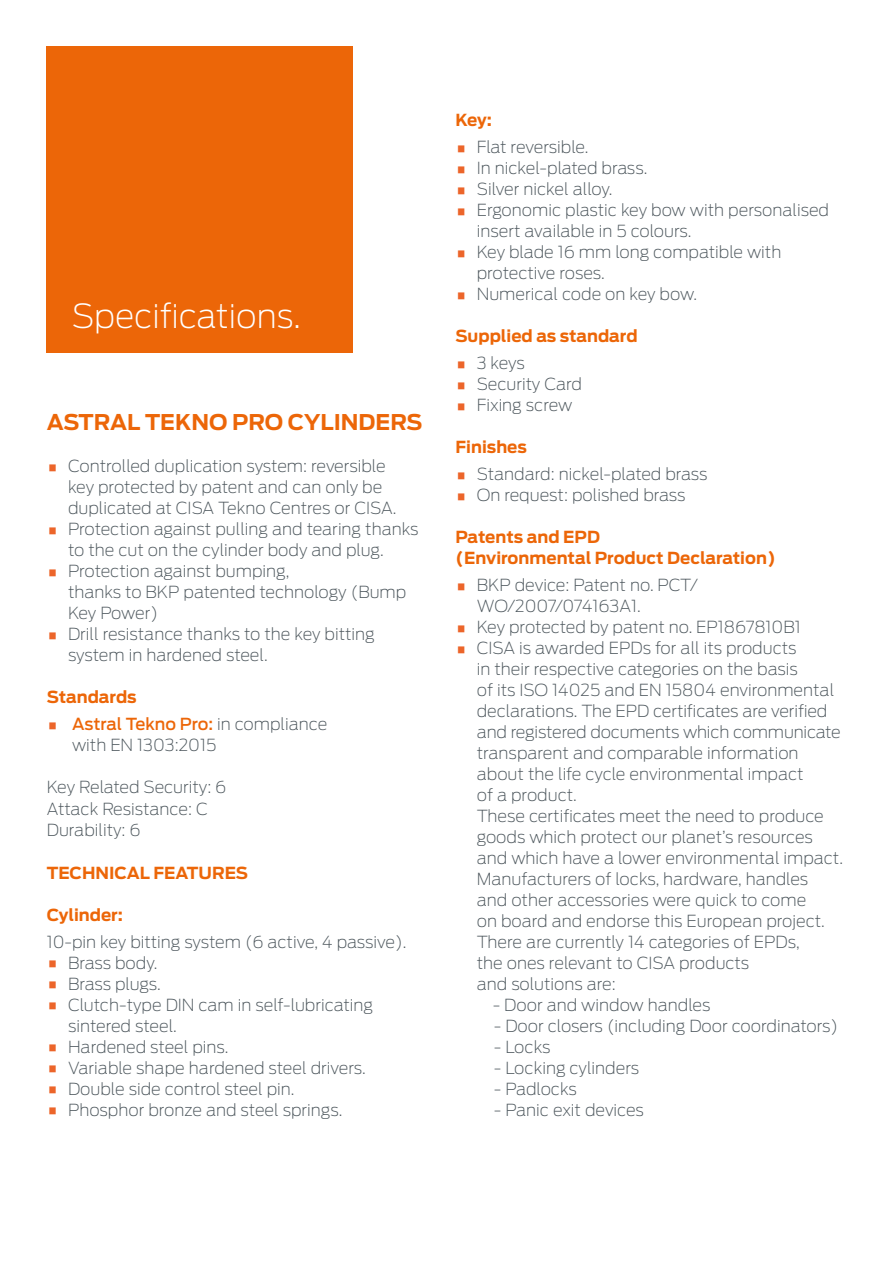
<style>
.page{position:relative;width:893px;height:1263px;background:#fff}
.page>*{position:absolute;margin:0;border:0;box-sizing:border-box;transform-origin:0 0}
.t1{font:200 33px "Antenna";color:#fff}
.t2{font:700 21.6px "Antenna";color:#ec6608}
.t3{font:200 16.5px/21px "Antenna";color:#4c565c}
.t4{font:700 16.5px/21px "Antenna";color:#ec6608}
.s1{font-weight:700;font-size:30px;color:#ec652a}
.s2{font-weight:500;color:#ec6608}
</style>
<div class="page">
<div style="left:47px;top:47px;width:306px;height:306px;background:#ec6608"></div>
<h1 class="t1" style="left:72px;top:295px;width:230px">Specifications.</h1>
<h2 class="t2" style="left:47px;top:408px;width:377px">ASTRAL TEKNO PRO CYLINDERS</h2>
<p class="t3" style="left:68px;top:455px;width:330px;text-indent:-21px"><span class="s1">•</span> Controlled duplication system: reversible key protected by patent and can only be duplicated at CISA Tekno Centres or CISA.</p>
<p class="t3" style="left:68px;top:518px;width:352px;text-indent:-21px"><span class="s1">•</span> Protection against pulling and tearing thanks to the cut on the cylinder body and plug.</p>
<p class="t3" style="left:68px;top:560px;width:340px;text-indent:-21px"><span class="s1">•</span> Protection against bumping,<br>thanks to BKP patented technology (Bump<br>Key Power)</p>
<p class="t3" style="left:68px;top:623px;width:308px;text-indent:-21px"><span class="s1">•</span> Drill resistance thanks to the key bitting system in hardened steel.</p>
<p class="t4" style="left:47px;top:687px;width:91px">Standards</p>
<p class="t3" style="left:72px;top:713px;width:257px;text-indent:-25px"><span class="s1">•</span> <span class="s2">Astral Tekno Pro:</span> in compliance with EN 1303:2015</p>
<p class="t3" style="left:47px;top:776px;width:181px">Key Related Security: 6<br>Attack Resistance: C<br>Durability: 6</p>
<p class="t4" style="left:47px;top:862px;width:203px">TECHNICAL FEATURES</p>
<p class="t4" style="left:47px;top:904px;width:78px">Cylinder:</p>
<p class="t3" style="left:47px;top:931px;width:361px">10-pin key bitting system (6 active, 4 passive).</p>
<p class="t3" style="left:47px;top:952px;width:112px"><span class="s1">•</span> Brass body.</p>
<p class="t3" style="left:47px;top:973px;width:116px"><span class="s1">•</span> Brass plugs.</p>
<p class="t3" style="left:68px;top:994px;width:306px;text-indent:-21px"><span class="s1">•</span> Clutch-type DIN cam in self-lubricating sintered steel.</p>
<p class="t3" style="left:47px;top:1036px;width:183px"><span class="s1">•</span> Hardened steel pins.</p>
<p class="t3" style="left:47px;top:1057px;width:321px"><span class="s1">•</span> Variable shape hardened steel drivers.</p>
<p class="t3" style="left:47px;top:1078px;width:249px"><span class="s1">•</span> Double side control steel pin.</p>
<p class="t3" style="left:47px;top:1099px;width:297px"><span class="s1">•</span> Phosphor bronze and steel springs.</p>
<p class="t4" style="left:455px;top:110px;width:38px">Key:</p>
<p class="t3" style="left:455px;top:136px;width:135px"><span class="s1">•</span> Flat reversible.</p>
<p class="t3" style="left:455px;top:157px;width:193px"><span class="s1">•</span> In nickel-plated brass.</p>
<p class="t3" style="left:455px;top:178px;width:159px"><span class="s1">•</span> Silver nickel alloy.</p>
<p class="t3" style="left:477px;top:199px;width:354px;text-indent:-21px"><span class="s1">•</span> Ergonomic plastic key bow with personalised insert available in 5 colours.</p>
<p class="t3" style="left:477px;top:241px;width:306px;text-indent:-21px"><span class="s1">•</span> Key blade 16 mm long compatible with protective roses.</p>
<p class="t3" style="left:455px;top:283px;width:243px"><span class="s1">•</span> Numerical code on key bow.</p>
<p class="t4" style="left:455px;top:326px;width:184px">Supplied as standard</p>
<p class="t3" style="left:455px;top:352px;width:71px"><span class="s1">•</span> 3 keys</p>
<p class="t3" style="left:455px;top:373px;width:128px"><span class="s1">•</span> Security Card</p>
<p class="t3" style="left:455px;top:394px;width:118px"><span class="s1">•</span> Fixing screw</p>
<p class="t4" style="left:455px;top:437px;width:73px">Finishes</p>
<p class="t3" style="left:455px;top:463px;width:254px"><span class="s1">•</span> Standard: nickel-plated brass</p>
<p class="t3" style="left:455px;top:484px;width:232px"><span class="s1">•</span> On request: polished brass</p>
<p class="t4" style="left:455px;top:527px;width:322px">Patents and EPD<br>(Environmental Product Declaration)</p>
<p class="t3" style="left:477px;top:574px;width:223px;text-indent:-21px"><span class="s1">•</span> BKP device: Patent no. PCT/<br>WO/2007/074163A1.</p>
<p class="t3" style="left:455px;top:616px;width:347px"><span class="s1">•</span> Key protected by patent no. EP1867810B1</p>
<p class="t3" style="left:477px;top:637px;width:368px;text-indent:-21px"><span class="s1">•</span> CISA is awarded EPDs for all its products<br>in their respective categories on the basis<br>of its ISO 14025 and EN 15804 environmental declarations. The EPD certificates are verified and registered documents which communicate transparent and comparable information about the life cycle environmental impact<br>of a product.<br>These certificates meet the need to produce goods which protect our planet’s resources and which have a lower environmental impact.<br>Manufacturers of locks, hardware, handles<br>and other accessories were quick to come<br>on board and endorse this European project.<br>There are currently 14 categories of EPDs,<br>the ones relevant to CISA products<br>and solutions are:</p>
<p class="t3" style="left:493px;top:994px;width:219px">- Door and window handles</p>
<p class="t3" style="left:494px;top:1015px;width:346px">- Door closers (including Door coordinators)</p>
<p class="t3" style="left:494px;top:1036px;width:58px">- Locks</p>
<p class="t3" style="left:494px;top:1057px;width:147px">- Locking cylinders</p>
<p class="t3" style="left:494px;top:1078px;width:84px">- Padlocks</p>
<p class="t3" style="left:494px;top:1099px;width:152px">- Panic exit devices</p>
</div>
